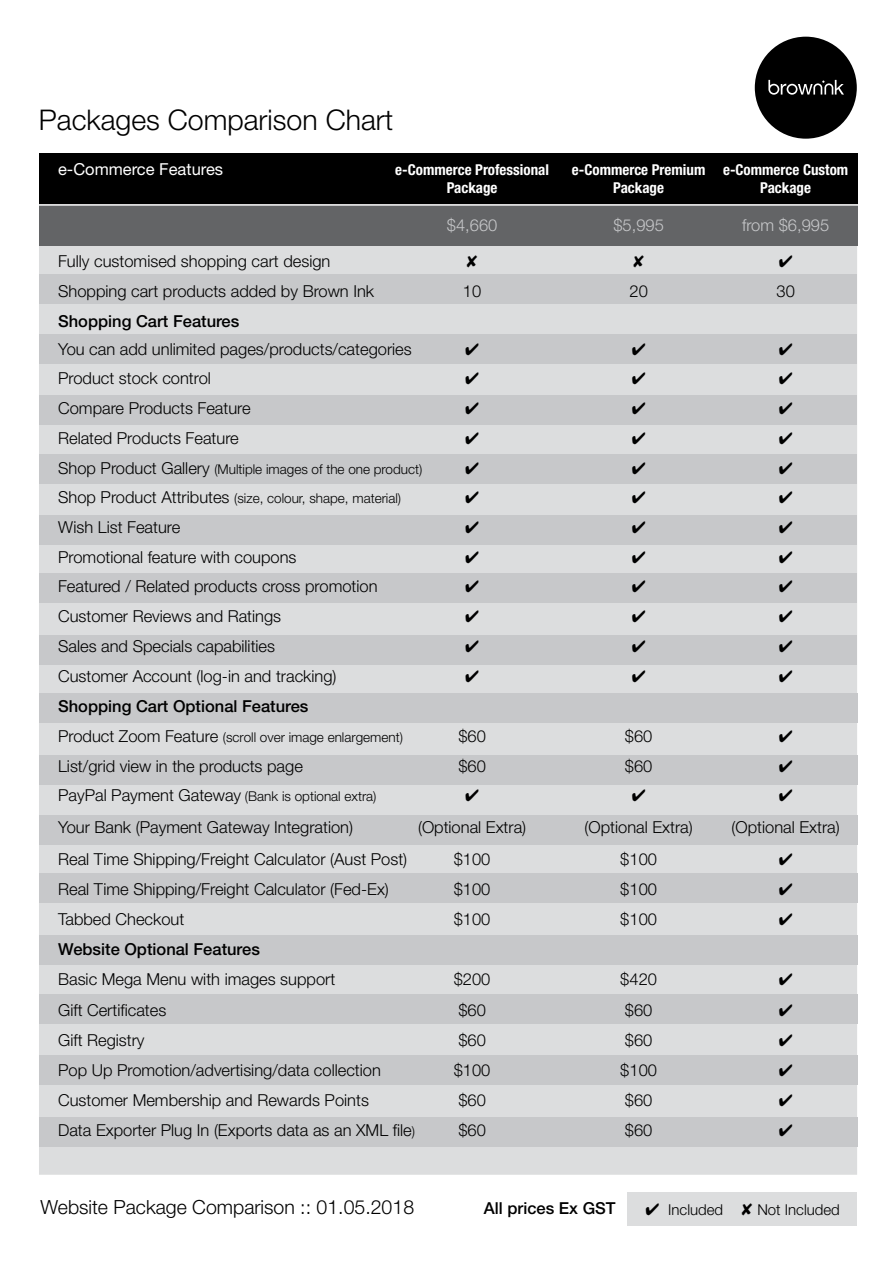
<style>
.page{position:relative;width:893px;height:1263px;background:#fff}
.page>*{position:absolute;margin:0;border:0;box-sizing:border-box;transform-origin:0 0}
.t1{font:300 28.5px "Helvetica Neue";color:#000}
.t2{font:300 19.5px "Helvetica Neue";color:#000}
.t3{font:300 16.5px "Helvetica Neue";color:#000}
.t4{font:500 16.5px "Helvetica Neue";color:#000}
.t5{font:300 16.5px "Helvetica Neue";color:#c7c8ca}
.t6{font:16.5px "Helvetica Neue";color:#fff}
.t7{font:700 condensed 15px "Helvetica Neue";color:#fff}
.t8{font:300 15px "Helvetica Neue";color:#000}
.t9{font:300 13.5px "Helvetica Neue";color:#000}
.s1{font-size:16.5px}
.s2{font-size:13.5px}
</style>
<div class="page">
<svg style="left:755px;top:37px;width:102px;height:102px"></svg>
<div style="left:39px;top:246px;width:818px;height:929px;background:#dcddde"></div>
<div style="left:39px;top:195px;width:818px;height:51px;background:#636466"></div>
<div style="left:39px;top:153px;width:818px;height:52px;background:#000"></div>
<div style="left:628px;top:1192px;width:229px;height:34px;background:#dcddde"></div>
<div style="left:39px;top:755px;width:818px;height:30px;background:#c7c8ca"></div>
<div style="left:39px;top:1055px;width:818px;height:30px;background:#c7c8ca"></div>
<div style="left:39px;top:994px;width:818px;height:29px;background:#c7c8ca"></div>
<div style="left:39px;top:936px;width:818px;height:29px;background:#c7c8ca"></div>
<div style="left:39px;top:873px;width:818px;height:30px;background:#c7c8ca"></div>
<div style="left:39px;top:815px;width:818px;height:30px;background:#c7c8ca"></div>
<div style="left:39px;top:693px;width:818px;height:30px;background:#c7c8ca"></div>
<div style="left:39px;top:635px;width:818px;height:30px;background:#c7c8ca"></div>
<div style="left:39px;top:573px;width:818px;height:29px;background:#c7c8ca"></div>
<div style="left:39px;top:515px;width:818px;height:29px;background:#c7c8ca"></div>
<div style="left:39px;top:454px;width:818px;height:30px;background:#c7c8ca"></div>
<div style="left:39px;top:395px;width:818px;height:29px;background:#c7c8ca"></div>
<div style="left:39px;top:334px;width:818px;height:29px;background:#c7c8ca"></div>
<div style="left:39px;top:274px;width:818px;height:30px;background:#c7c8ca"></div>
<hr style="left:34px;top:204px;width:830px;height:2px;background:#fff">
<div style="left:39px;top:1117px;width:818px;height:30px;background:#c7c8ca"></div>
<svg style="left:467px;top:255px;width:10px;height:13px"></svg>
<svg style="left:634px;top:255px;width:10px;height:13px"></svg>
<svg style="left:779px;top:255px;width:13px;height:12px"></svg>
<svg style="left:466px;top:373px;width:13px;height:12px"></svg>
<svg style="left:632px;top:373px;width:13px;height:12px"></svg>
<svg style="left:779px;top:373px;width:13px;height:12px"></svg>
<svg style="left:466px;top:432px;width:13px;height:12px"></svg>
<svg style="left:632px;top:432px;width:13px;height:12px"></svg>
<svg style="left:779px;top:432px;width:13px;height:12px"></svg>
<svg style="left:466px;top:491px;width:13px;height:12px"></svg>
<svg style="left:632px;top:491px;width:13px;height:12px"></svg>
<svg style="left:779px;top:491px;width:13px;height:12px"></svg>
<svg style="left:466px;top:551px;width:13px;height:12px"></svg>
<svg style="left:632px;top:551px;width:13px;height:12px"></svg>
<svg style="left:779px;top:551px;width:13px;height:12px"></svg>
<svg style="left:466px;top:610px;width:13px;height:12px"></svg>
<svg style="left:632px;top:610px;width:13px;height:12px"></svg>
<svg style="left:779px;top:610px;width:13px;height:12px"></svg>
<svg style="left:466px;top:670px;width:13px;height:12px"></svg>
<svg style="left:632px;top:670px;width:13px;height:12px"></svg>
<svg style="left:779px;top:670px;width:13px;height:12px"></svg>
<svg style="left:779px;top:730px;width:13px;height:12px"></svg>
<svg style="left:466px;top:789px;width:13px;height:12px"></svg>
<svg style="left:632px;top:789px;width:13px;height:12px"></svg>
<svg style="left:779px;top:789px;width:13px;height:12px"></svg>
<svg style="left:779px;top:853px;width:13px;height:12px"></svg>
<svg style="left:779px;top:913px;width:13px;height:12px"></svg>
<svg style="left:779px;top:973px;width:13px;height:12px"></svg>
<svg style="left:779px;top:1034px;width:13px;height:12px"></svg>
<svg style="left:779px;top:1094px;width:13px;height:12px"></svg>
<h1 class="t1" style="left:39px;top:103px;width:356px">Packages Comparison Chart</h1>
<p class="t6" style="left:58px;top:159px;width:167px">e-Commerce Features</p>
<p class="t7" style="left:395px;top:161px;width:155px">e-Commerce Professional</p>
<p class="t7" style="left:572px;top:161px;width:278px">e-Commerce Premium e-Commerce Custom</p>
<p class="t7" style="left:447px;top:179px;width:52px">Package</p>
<p class="t7" style="left:613px;top:179px;width:52px">Package</p>
<p class="t7" style="left:760px;top:179px;width:52px">Package</p>
<p class="t5" style="left:447px;top:215px;width:52px">$4,660</p>
<p class="t5" style="left:613px;top:215px;width:52px">$5,995</p>
<p class="t5" style="left:742px;top:215px;width:89px">from $6,995</p>
<p class="t3" style="left:58px;top:251px;width:274px">Fully customised shopping cart design</p>
<p class="t3" style="left:58px;top:281px;width:318px">Shopping cart products added by Brown Ink</p>
<p class="t3" style="left:463px;top:281px;width:20px">10</p>
<p class="t3" style="left:629px;top:281px;width:20px">20</p>
<p class="t3" style="left:776px;top:281px;width:20px">30</p>
<p class="t4" style="left:58px;top:311px;width:183px">Shopping Cart Features</p>
<p class="t3" style="left:58px;top:339px;width:355px">You can add unlimited pages/products/categories</p>
<p class="t3" style="left:58px;top:368px;width:154px">Product stock control</p>
<p class="t3" style="left:58px;top:398px;width:194px">Compare Products Feature</p>
<p class="t3" style="left:58px;top:428px;width:182px">Related Products Feature</p>
<p class="t9" style="left:58px;top:460px;width:366px"><span class="s1">Shop Product Gallery</span> (Multiple images of the one product)</p>
<p class="t9" style="left:58px;top:490px;width:345px"><span class="s1">Shop Product Attributes</span> (size, colour, shape, material)</p>
<p class="t3" style="left:58px;top:517px;width:124px">Wish List Feature</p>
<p class="t3" style="left:58px;top:547px;width:240px">Promotional feature with coupons</p>
<p class="t3" style="left:58px;top:576px;width:321px">Featured / Related products cross promotion</p>
<p class="t3" style="left:58px;top:606px;width:225px">Customer Reviews and Ratings</p>
<p class="t3" style="left:58px;top:636px;width:218px">Sales and Specials capabilities</p>
<p class="t3" style="left:58px;top:665px;width:280px">Customer Account (log-in and tracking)</p>
<p class="t4" style="left:58px;top:696px;width:252px">Shopping Cart Optional Features</p>
<p class="t9" style="left:58px;top:729px;width:346px"><span class="s1">Product Zoom Feature</span> (scroll over image enlargement)</p>
<p class="t3" style="left:458px;top:726px;width:29px">$60</p>
<p class="t3" style="left:625px;top:726px;width:29px">$60</p>
<p class="t3" style="left:58px;top:755px;width:246px">List/grid view in the products page</p>
<p class="t3" style="left:458px;top:755px;width:29px">$60</p>
<p class="t3" style="left:625px;top:755px;width:29px">$60</p>
<p class="t9" style="left:58px;top:788px;width:320px"><span class="s1">PayPal Payment Gateway</span> (Bank is optional extra)</p>
<p class="t3" style="left:58px;top:817px;width:296px">Your Bank (Payment Gateway Integration)</p>
<p class="t3" style="left:418px;top:817px;width:110px">(Optional Extra)</p>
<p class="t3" style="left:585px;top:817px;width:110px">(Optional Extra)</p>
<p class="t3" style="left:732px;top:817px;width:110px">(Optional Extra)</p>
<p class="t3" style="left:58px;top:849px;width:351px">Real Time Shipping/Freight Calculator (Aust Post)</p>
<p class="t3" style="left:454px;top:849px;width:38px">$100</p>
<p class="t3" style="left:620px;top:849px;width:38px">$100</p>
<p class="t3" style="left:58px;top:879px;width:332px">Real Time Shipping/Freight Calculator (Fed-Ex)</p>
<p class="t3" style="left:454px;top:879px;width:38px">$100</p>
<p class="t3" style="left:620px;top:879px;width:38px">$100</p>
<p class="t3" style="left:58px;top:909px;width:128px">Tabbed Checkout</p>
<p class="t3" style="left:454px;top:909px;width:38px">$100</p>
<p class="t3" style="left:620px;top:909px;width:38px">$100</p>
<p class="t4" style="left:58px;top:939px;width:203px">Website Optional Features</p>
<p class="t3" style="left:58px;top:969px;width:279px">Basic Mega Menu with images support</p>
<p class="t3" style="left:454px;top:969px;width:38px">$200</p>
<p class="t3" style="left:620px;top:969px;width:38px">$420</p>
<p class="t3" style="left:58px;top:999px;width:110px">Gift Certificates</p>
<p class="t3" style="left:458px;top:999px;width:29px">$60</p>
<p class="t3" style="left:625px;top:999px;width:29px">$60</p>
<p class="t3" style="left:58px;top:1030px;width:88px">Gift Registry</p>
<p class="t3" style="left:458px;top:1030px;width:29px">$60</p>
<p class="t3" style="left:625px;top:1030px;width:29px">$60</p>
<p class="t3" style="left:58px;top:1060px;width:324px">Pop Up Promotion/advertising/data collection</p>
<p class="t3" style="left:454px;top:1060px;width:38px">$100</p>
<p class="t3" style="left:620px;top:1060px;width:38px">$100</p>
<p class="t3" style="left:58px;top:1090px;width:312px">Customer Membership and Rewards Points</p>
<p class="t3" style="left:458px;top:1090px;width:29px">$60</p>
<p class="t3" style="left:625px;top:1090px;width:29px">$60</p>
<p class="t3" style="left:58px;top:1120px;width:358px">Data Exporter Plug In (Exports data as an XML file<span class="s2">)</span></p>
<p class="t3" style="left:458px;top:1120px;width:29px">$60</p>
<p class="t3" style="left:625px;top:1120px;width:29px">$60</p>
<p class="t2" style="left:41px;top:1195px;width:375px">Website Package Comparison :: 01.05.2018</p>
<p class="t4" style="left:484px;top:1199px;width:133px">All prices Ex GST</p>
<p class="t8" style="left:645px;top:1200px;width:196px">✔ Included ✘ Not Included</p>
</div>
